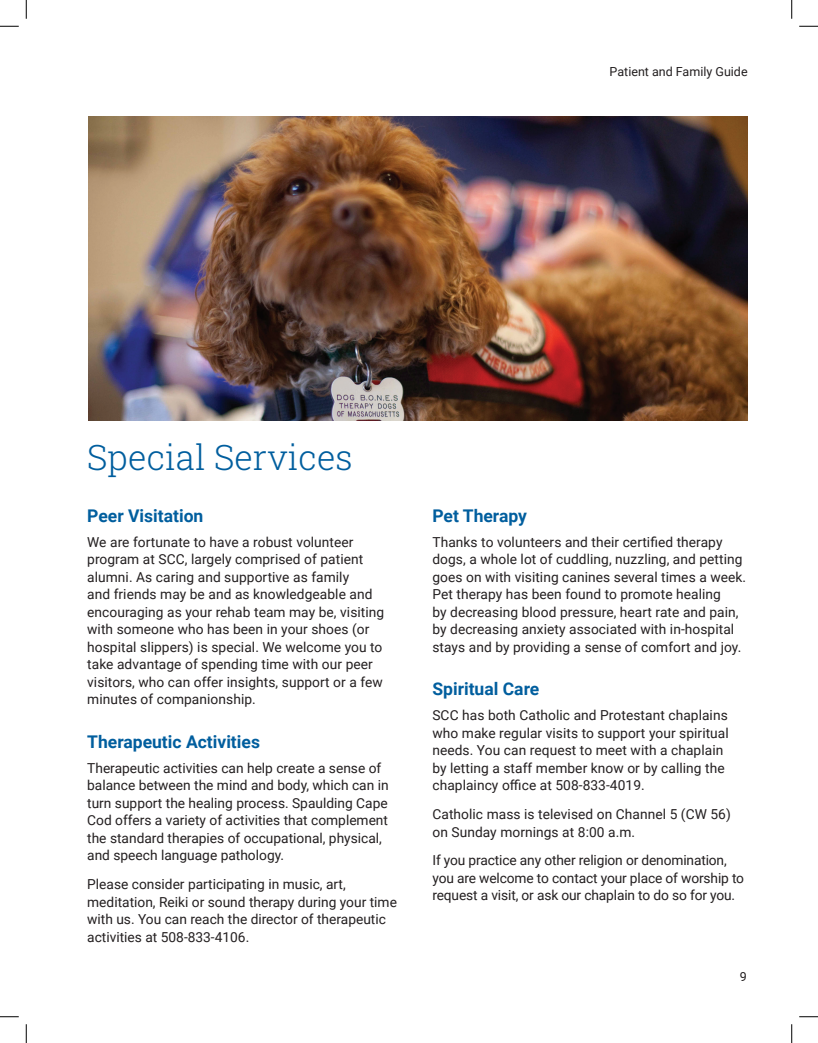
<style>
.page{position:relative;width:818px;height:1043px;background:#fff}
.page>*{position:absolute;margin:0;border:0;box-sizing:border-box;transform-origin:0 0}
.t1{font:300 35px "Roboto Slab";color:#005e9e}
.t2{font:700 17.5px "Roboto";color:#005e9e}
.t3{font:13.75px/17.5px "Roboto";letter-spacing:.005em;color:#231f20}
.t4{font:12.5px "Roboto";color:#231f20}
</style>
<div class="page">
<img style="left:88px;top:116px;width:659px;height:304px">
<svg style="left:0;top:25px;width:19px;height:2px"></svg>
<svg style="left:799px;top:25px;width:19px;height:2px"></svg>
<svg style="left:0;top:1016px;width:19px;height:1px"></svg>
<svg style="left:799px;top:1016px;width:19px;height:1px"></svg>
<svg style="left:25px;top:0;width:2px;height:19px"></svg>
<svg style="left:25px;top:1024px;width:2px;height:18px"></svg>
<svg style="left:791px;top:0;width:1px;height:19px"></svg>
<svg style="left:791px;top:1024px;width:1px;height:18px"></svg>
<p class="t4" style="left:609px;top:63px;width:139px">Patient and Family Guide</p>
<h1 class="t1" style="left:87px;top:433px;width:267px">Special Services</h1>
<p class="t2" style="left:87px;top:503px;width:118px">Peer Visitation</p>
<p class="t3" style="left:87px;top:532px;width:298px">We are fortunate to have a robust volunteer program at SCC, largely comprised of patient alumni. As caring and supportive as family<br>and friends may be and as knowledgeable and encouraging as your rehab team may be, visiting with someone who has been in your shoes (or hospital slippers) is special. We welcome you to take advantage of spending time with our peer visitors, who can offer insights, support or a few minutes of companionship.</p>
<p class="t2" style="left:87px;top:729px;width:174px">Therapeutic Activities</p>
<p class="t3" style="left:87px;top:758px;width:303px">Therapeutic activities can help create a sense of balance between the mind and body, which can in turn support the healing process. Spaulding Cape Cod offers a variety of activities that complement the standard therapies of occupational, physical, and speech language pathology.</p>
<p class="t3" style="left:87px;top:875px;width:311px">Please consider participating in music, art, meditation, Reiki or sound therapy during your time with us. You can reach the director of therapeutic activities at 508-833-4106.</p>
<p class="t2" style="left:432px;top:503px;width:96px">Pet Therapy</p>
<p class="t3" style="left:432px;top:532px;width:313px">Thanks to volunteers and their certified therapy dogs, a whole lot of cuddling, nuzzling, and petting goes on with visiting canines several times a week.<br>Pet therapy has been found to promote healing<br>by decreasing blood pressure, heart rate and pain, by decreasing anxiety associated with in-hospital stays and by providing a sense of comfort and joy.</p>
<p class="t2" style="left:432px;top:677px;width:108px">Spiritual Care</p>
<p class="t3" style="left:432px;top:706px;width:298px">SCC has both Catholic and Protestant chaplains who make regular visits to support your spiritual needs. You can request to meet with a chaplain by letting a staff member know or by calling the chaplaincy office at 508-833-4019.</p>
<p class="t3" style="left:432px;top:805px;width:300px">Catholic mass is televised on Channel 5 (CW 56) on Sunday mornings at 8:00 a.m.</p>
<p class="t3" style="left:432px;top:851px;width:313px">If you practice any other religion or denomination, you are welcome to contact your place of worship to request a visit, or ask our chaplain to do so for you.</p>
<p class="t4" style="left:739px;top:967px;width:9px">9</p>
</div>
